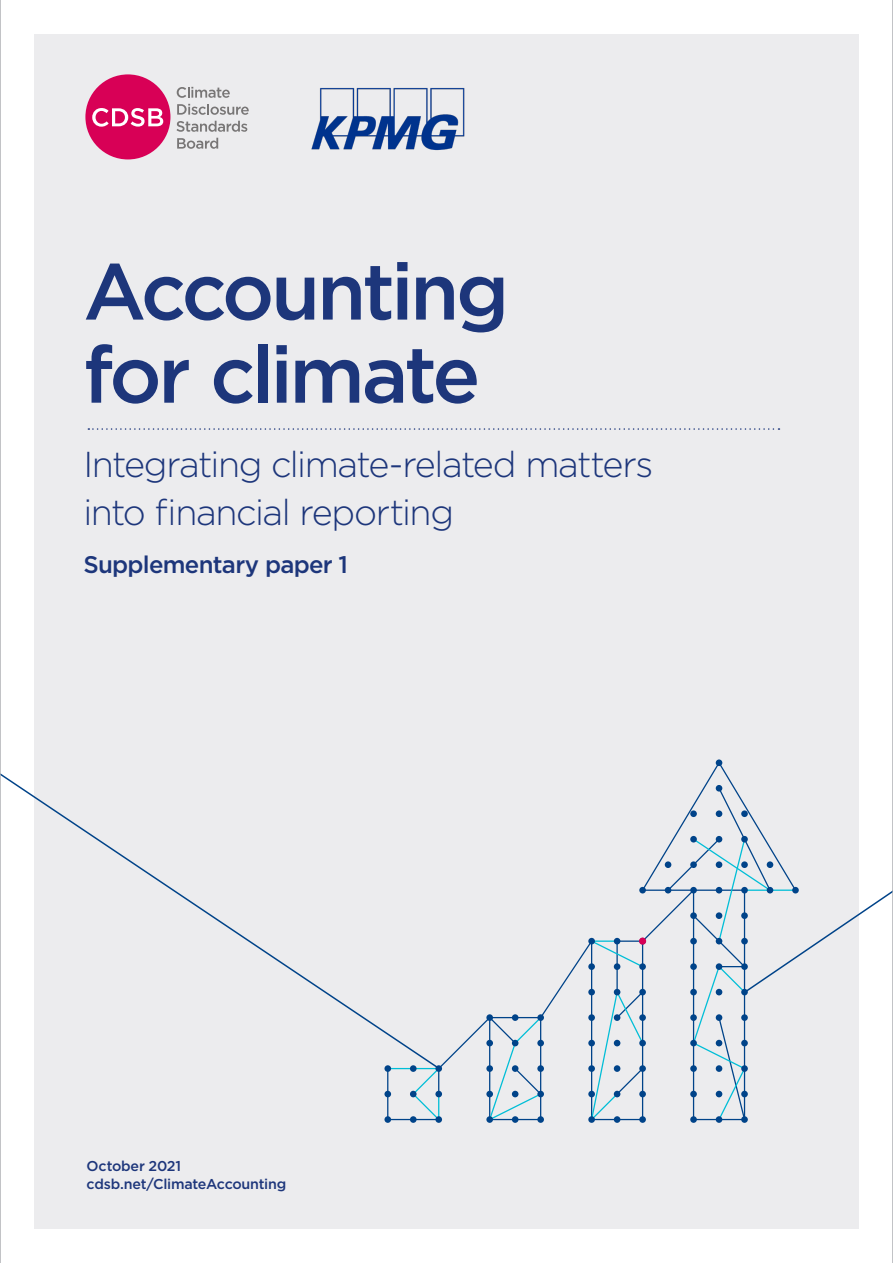
<style>
.page{position:relative;width:893px;height:1263px;background:#fff}
.page>*{position:absolute;margin:0;border:0;box-sizing:border-box;transform-origin:0 0}
.Heading_1{font:500 79.5px/83.1px "Gotham";letter-spacing:-.05em;color:#1d367b}
.Chapter{font:300 36px/48px "Gotham";letter-spacing:-.045em;color:#1d367b}
.Chapter-2{font:500 24px "Gotham";letter-spacing:-.03em;color:#1d367b}
.t1{font:500 14.25px "Gotham";letter-spacing:-.015em;color:#1d367b}
</style>
<div class="page">
<div style="left:34px;top:34px;width:825px;height:1195px;background:#ececee"></div>
<div style="left:384px;top:1091px;width:7px;height:6px;background:#004389;border-radius:50%"></div>
<div style="left:384px;top:1065px;width:7px;height:7px;background:#28609a;border-radius:50%"></div>
<div style="left:85px;top:74px;width:85px;height:85px;background:#d80056;border-radius:50%"></div>
<svg style="left:92px;top:108px;width:71px;height:19px"></svg>
<svg style="left:177px;top:87px;width:53px;height:11px"></svg>
<svg style="left:177px;top:104px;width:72px;height:11px"></svg>
<svg style="left:176px;top:121px;width:71px;height:11px"></svg>
<svg style="left:177px;top:138px;width:41px;height:11px"></svg>
<svg style="left:88px;top:428px;width:691px;height:2px"></svg>
<img style="left:311px;top:87px;width:154px;height:64px">
<svg style="left:1px;top:773px;width:385px;height:297px"></svg>
<svg style="left:386px;top:760px;width:506px;height:363px"></svg>
<hr style="left:892px;top:0;width:1px;height:1263px;background:#a8a9ad">
<hr style="left:0;top:0;width:1px;height:1263px;background:#a8a9ad">
<p class="Heading_1" style="left:83px;top:249px;width:427px">Accounting for climate</p>
<p class="Chapter" style="left:83px;top:439px;width:571px">Integrating climate-related matters into financial reporting</p>
<p class="Chapter-2" style="left:83px;top:548px;width:266px">Supplementary paper 1</p>
<p class="t1" style="left:87px;top:1156px;width:96px">October 2021</p>
<p class="t1" style="left:87px;top:1174px;width:201px">cdsb.net/ClimateAccounting</p>
</div>
